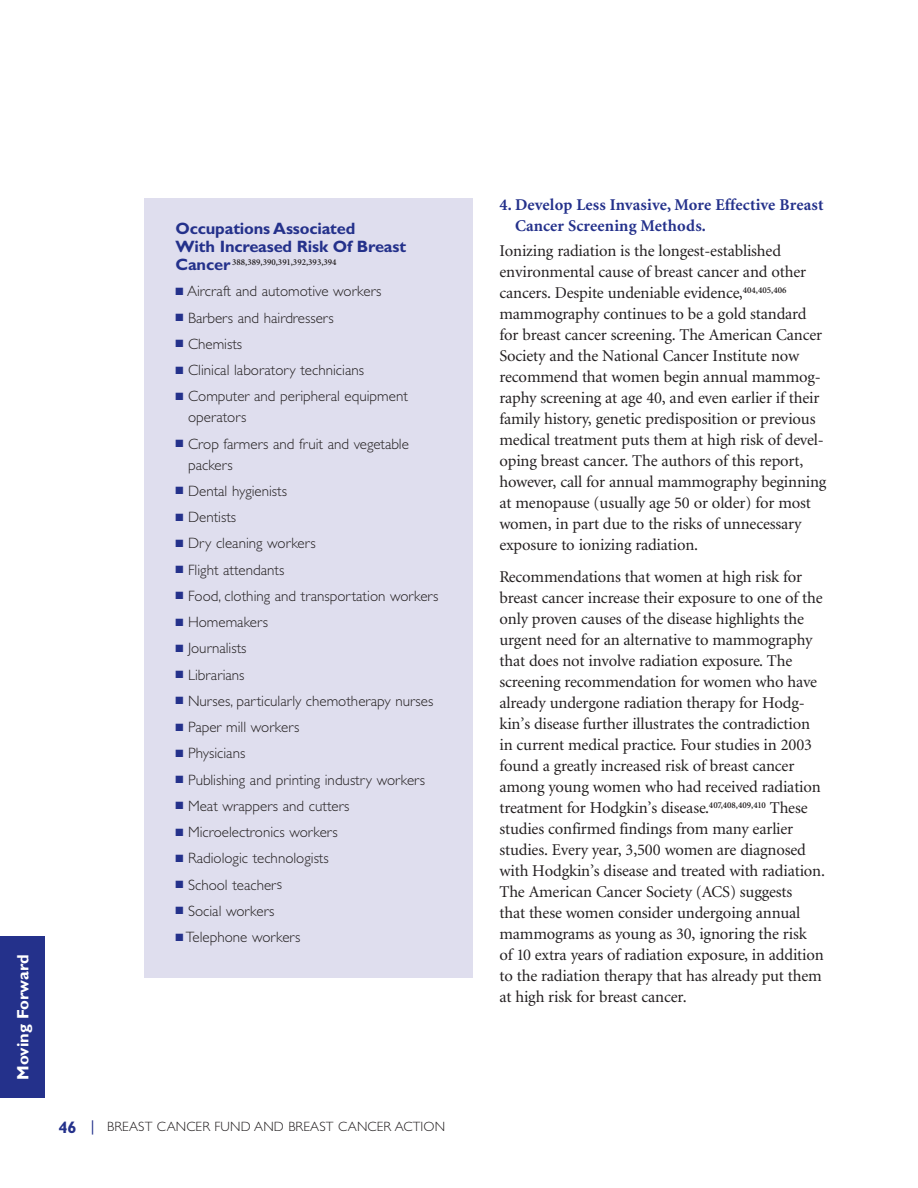
<style>
.page{position:relative;width:918px;height:1188px;background:#fff}
.page>*{position:absolute;margin:0;border:0;box-sizing:border-box;transform-origin:0 0}
.t1{font:16.5px/21px "Minion";letter-spacing:-.01em;color:#231f20}
.t2{font:700 16.5px/21px "Minion";letter-spacing:.01em;color:#24318b}
.t3{font:700 16.5px/18px "Gill Sans";letter-spacing:-.01em;color:#24318b}
.t4{font:700 16.5px "Gill Sans";color:#fff}
.t5{font:300 15px/21px "Gill Sans";color:#231f20}
.t6{font:300 13.5px "Gill Sans";letter-spacing:.01em;color:#231f20}
.t7{font:600 9px "Minion";color:#231f20}
.s1{font-family:"Gill Sans";font-weight:700;font-size:16.5px;color:#24318b}
.s2{color:#24318b}
.s3{font-weight:700;font-size:16.5px;color:#24318b}
.s4{font-weight:400;font-size:14.25px;color:#24318b}
</style>
<div class="page">
<div style="left:144px;top:198px;width:328px;height:779px;background:#dfdeee"></div>
<div style="left:0;top:936px;width:45px;height:162px;background:#24318b"></div>
<p class="t4" style="left:17px;top:1080px;width:127px;rotate:-90deg">Moving Forward</p>
<p class="t3" style="left:176px;top:221px;width:232px">Occupations Associated<br>With Increased Risk Of Breast</p>
<p class="t7" style="left:176px;top:259px;width:163px"><span class="s1">Cancer</span> 388,389,390,391,392,393,394</p>
<p class="t5" style="left:176px;top:282px;width:208px"><span class="s2">■</span> Aircraft and automotive workers</p>
<p class="t5" style="left:176px;top:308px;width:160px"><span class="s2">■</span> Barbers and hairdressers</p>
<p class="t5" style="left:176px;top:335px;width:68px"><span class="s2">■</span> Chemists</p>
<p class="t5" style="left:176px;top:361px;width:190px"><span class="s2">■</span> Clinical laboratory technicians</p>
<p class="t5" style="left:188px;top:387px;width:221px;text-indent:-13px"><span class="s2">■</span> Computer and peripheral equipment operators</p>
<p class="t5" style="left:188px;top:434px;width:222px;text-indent:-13px"><span class="s2">■</span> Crop farmers and fruit and vegetable packers</p>
<p class="t5" style="left:176px;top:482px;width:113px"><span class="s2">■</span> Dental hygienists</p>
<p class="t5" style="left:176px;top:508px;width:62px"><span class="s2">■</span> Dentists</p>
<p class="t5" style="left:176px;top:534px;width:142px"><span class="s2">■</span> Dry cleaning workers</p>
<p class="t5" style="left:176px;top:560px;width:110px"><span class="s2">■</span> Flight attendants</p>
<p class="t5" style="left:176px;top:587px;width:264px"><span class="s2">■</span> Food, clothing and transportation workers</p>
<p class="t5" style="left:176px;top:613px;width:94px"><span class="s2">■</span> Homemakers</p>
<p class="t5" style="left:176px;top:639px;width:73px"><span class="s2">■</span> Journalists</p>
<p class="t5" style="left:176px;top:665px;width:71px"><span class="s2">■</span> Librarians</p>
<p class="t5" style="left:176px;top:692px;width:259px"><span class="s2">■</span> Nurses, particularly chemotherapy nurses</p>
<p class="t5" style="left:176px;top:718px;width:125px"><span class="s2">■</span> Paper mill workers</p>
<p class="t5" style="left:176px;top:744px;width:71px"><span class="s2">■</span> Physicians</p>
<p class="t5" style="left:176px;top:770px;width:251px"><span class="s2">■</span> Publishing and printing industry workers</p>
<p class="t5" style="left:176px;top:797px;width:176px"><span class="s2">■</span> Meat wrappers and cutters</p>
<p class="t5" style="left:176px;top:823px;width:164px"><span class="s2">■</span> Microelectronics workers</p>
<p class="t5" style="left:176px;top:849px;width:155px"><span class="s2">■</span> Radiologic technologists</p>
<p class="t5" style="left:176px;top:875px;width:108px"><span class="s2">■</span> School teachers</p>
<p class="t5" style="left:176px;top:902px;width:101px"><span class="s2">■</span> Social workers</p>
<p class="t5" style="left:176px;top:928px;width:126px"><span class="s2">■</span> Telephone workers</p>
<p class="t6" style="left:58px;top:1121px;width:388px"><span class="s3">46</span> <span class="s4">|</span> BREAST CANCER FUND AND BREAST CANCER ACTION</p>
<p class="t2" style="left:515px;top:195px;width:310px;text-indent:-16px">4. Develop Less Invasive, More Effective Breast<br>Cancer Screening Methods.</p>
<p class="t1" style="left:500px;top:242px;width:328px">Ionizing radiation is the longest-established environmental cause of breast cancer and other cancers. Despite undeniable evidence,<sup>404,405,406 </sup>mammography continues to be a gold standard for breast cancer screening. The American Cancer Society and the National Cancer Institute now recommend that women begin annual mammog&shy;raphy screening at age 40, and even earlier if their family history, genetic predisposition or previous medical treatment puts them at high risk of devel&shy;oping breast cancer. The authors of this report, however, call for annual mammography beginning at menopause (usually age 50 or older) for most women, in part due to the risks of unnecessary exposure to ionizing radiation.</p>
<p class="t1" style="left:499px;top:567px;width:327px">Recommendations that women at high risk for breast cancer increase their exposure to one of the only proven causes of the disease highlights the urgent need for an alternative to mammography that does not involve radiation exposure. The screening recommendation for women who have already undergone radiation therapy for Hodg&shy;kin’s disease further illustrates the contradiction in current medical practice. Four studies in 2003 found a greatly increased risk of breast cancer among young women who had received radiation treatment for Hodgkin’s disease.<sup>407,408,409,410</sup> These studies confirmed findings from many earlier studies. Every year, 3,500 women are diagnosed with Hodgkin’s disease and treated with radiation.<br>The American Cancer Society (ACS) suggests<br>that these women consider undergoing annual mammograms as young as 30, ignoring the risk<br>of 10 extra years of radiation exposure, in addition to the radiation therapy that has already put them at high risk for breast cancer.</p>
</div>
